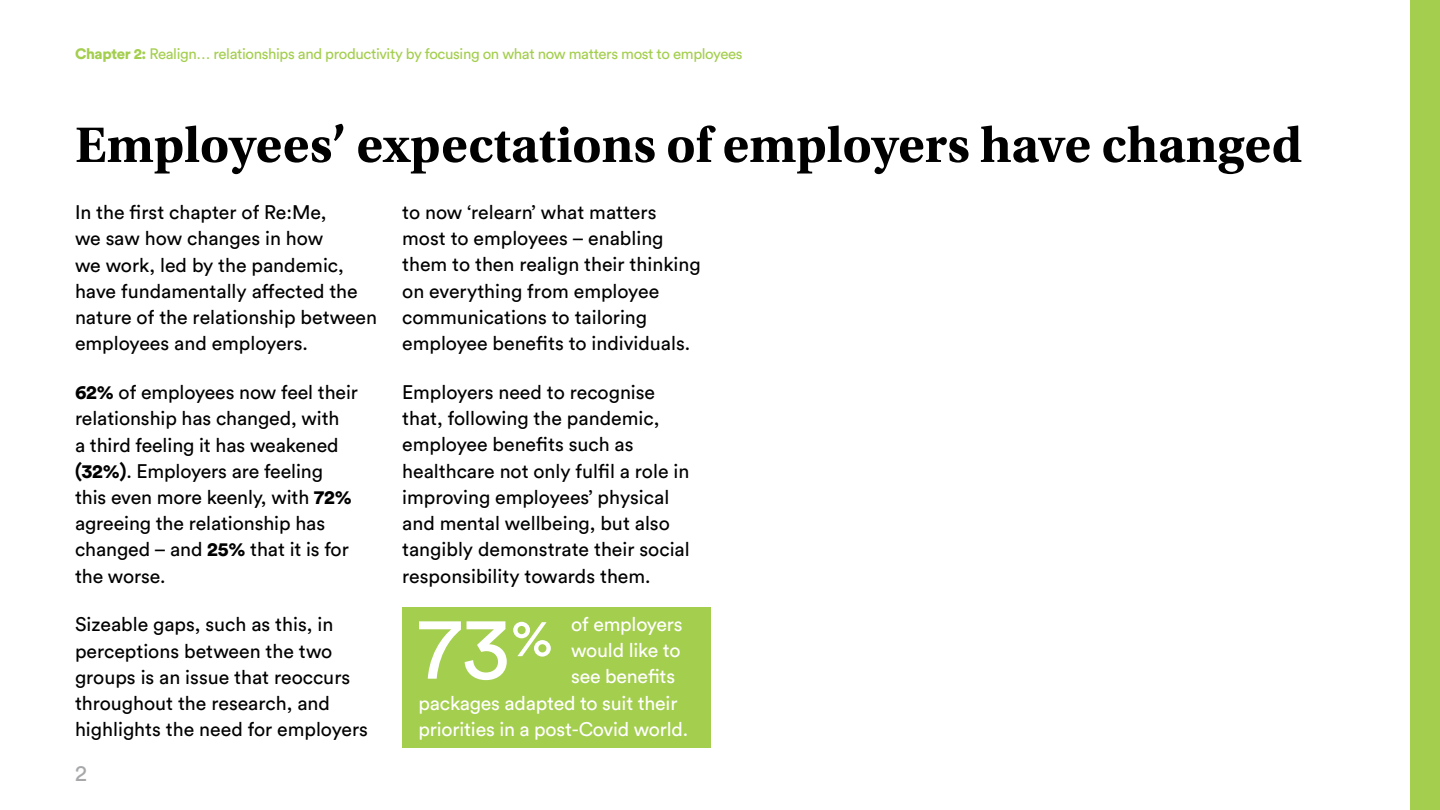
<style>
.page{position:relative;width:1440px;height:810px;background:#fff}
.page>*{position:absolute;margin:0;border:0;box-sizing:border-box;transform-origin:0 0}
.t1{font:88.5px "Circular Pro";color:#fff}
.t2{font:700 52.5px "Utopia Std";color:#000}
.t3{font:22.5px "Circular Pro";color:#a7a8aa}
.t4{font:19.5px/26.2px "Circular Pro";color:#000}
.t5{font:19.5px "Circular Pro";letter-spacing:-.01em;color:#fff}
.t6{font:15px "Circular Pro";letter-spacing:-.025em;color:#a4ce4e}
.s1{font-weight:900}
</style>
<div class="page">
<div style="left:1410px;top:0;width:30px;height:810px;background:#a4ce4e"></div>
<div style="left:402px;top:607px;width:309px;height:141px;background:#a4ce4e"></div>
<p class="t6" style="left:75px;top:43px;width:669px"><span class="s1">Chapter 2:</span> Realign… relationships and productivity by focusing on what now matters most to employees</p>
<h2 class="t2" style="left:75px;top:114px;width:1229px">Employees’ expectations of employers have changed</h2>
<p class="t4" style="left:75px;top:198px;width:304px">In the first chapter of Re:Me,<br>we saw how changes in how<br>we work, led by the pandemic, have fundamentally affected the nature of the relationship between employees and employers.</p>
<p class="t4" style="left:75px;top:378px;width:285px"><span class="s1">62%</span> of employees now feel their relationship has changed, with<br>a third feeling it has weakened <span class="s1">(32%)</span>. Employers are feeling this even more keenly, with <span class="s1">72% </span>agreeing the relationship has changed – and <span class="s1">25%</span> that it is for the worse.</p>
<p class="t4" style="left:75px;top:611px;width:295px">Sizeable gaps, such as this, in perceptions between the two groups is an issue that reoccurs throughout the research, and highlights the need for employers</p>
<p class="t4" style="left:402px;top:198px;width:300px">to now ‘relearn’ what matters most to employees – enabling them to then realign their thinking on everything from employee communications to tailoring employee benefits to individuals.</p>
<p class="t4" style="left:402px;top:378px;width:289px">Employers need to recognise that, following the pandemic, employee benefits such as healthcare not only fulfil a role in improving employees’ physical and mental wellbeing, but also tangibly demonstrate their social responsibility towards them.</p>
<h1 class="t1" style="left:419px;top:588px;width:136px">73<sup>%</sup></h1>
<p class="t5" style="left:571px;top:611px;width:113px">of employers</p>
<p class="t5" style="left:571px;top:637px;width:111px">would like to</p>
<p class="t5" style="left:571px;top:664px;width:106px">see benefits</p>
<p class="t5" style="left:419px;top:690px;width:261px">packages adapted to suit their</p>
<p class="t5" style="left:419px;top:716px;width:271px">priorities in a post-Covid world.</p>
<p class="t3" style="left:75px;top:758px;width:13px">2</p>
</div>
